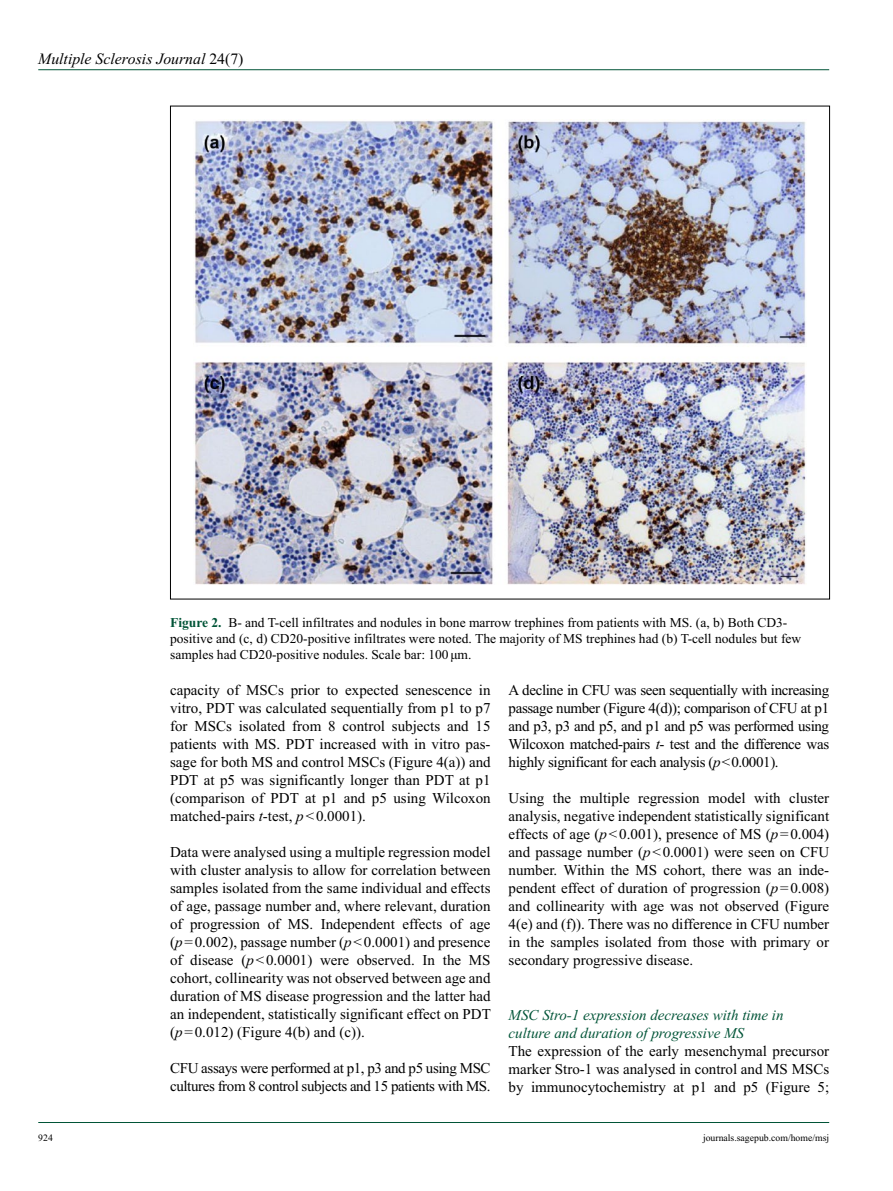
<style>
.page{position:relative;width:893px;height:1191px;background:#fff}
.page>*{position:absolute;margin:0;border:0;box-sizing:border-box;transform-origin:0 0}
.t1{font:italic 15.75px "Times New Roman";color:#000}
.t2{font:15px/18px "Times New Roman";color:#000;text-align:justify}
.t3{font:15px/18px "Times New Roman";letter-spacing:-.025em;color:#000}
.t4{font:italic 15px/18px "Times New Roman";color:#005437}
.t5{font:13.5px/15.8px "Times New Roman";color:#000}
.t6{font:9.75px "Times New Roman";color:#000}
.s1{font-style:normal}
.s2{font-weight:700;color:#005437}
.s3{font-style:italic}
</style>
<div class="page">
<hr style="left:38px;top:69px;width:791px;height:1px;background:#005437">
<hr style="left:38px;top:1122px;width:791px;height:1px;background:#005437">
<img style="left:194px;top:120px;width:612px;height:465px">
<p class="t1" style="left:38px;top:50px;width:207px">Multiple Sclerosis Journal <span class="s1">24(7)</span></p>
<p class="t5" style="left:170px;top:615px;width:633px"><span class="s2">Figure 2.</span> B- and T-cell infiltrates and nodules in bone marrow trephines from patients with MS. (a, b) Both CD3- positive and (c, d) CD20-positive infiltrates were noted. The majority of MS trephines had (b) T-cell nodules but few samples had CD20-positive nodules. Scale bar: 100µm.</p>
<p class="t2" style="left:170px;top:680px;width:322px">capacity of MSCs prior to expected senescence in vitro, PDT was calculated sequentially from p1 to p7 for MSCs isolated from 8 control subjects and 15 patients with MS. PDT increased with in vitro pas&shy;sage for both MS and control MSCs (Figure 4(a)) and PDT at p5 was significantly longer than PDT at p1 (comparison of PDT at p1 and p5 using Wilcoxon matched-pairs <span class="s3">t</span>-test, <span class="s3">p</span>&lt;0.0001).</p>
<p class="t2" style="left:170px;top:842px;width:322px">Data were analysed using a multiple regression model with cluster analysis to allow for correlation between samples isolated from the same individual and effects of age, passage number and, where relevant, duration of progression of MS. Independent effects of age (<span class="s3">p</span>=0.002), passage number (<span class="s3">p</span>&lt;0.0001) and presence of disease (<span class="s3">p</span>&lt;0.0001) were observed. In the MS cohort, collinearity was not observed between age and duration of MS disease progression and the latter had an independent, statistically significant effect on PDT (<span class="s3">p</span>=0.012) (Figure 4(b) and (c)).</p>
<p class="t3" style="left:170px;top:1058px;width:322px">CFU assays were performed at p1, p3 and p5 using MSC cultures from 8 control subjects and 15 patients with MS.</p>
<p class="t2" style="left:509px;top:680px;width:322px">A decline in CFU was seen sequentially with increasing passage number (Figure 4(d)); comparison of CFU at p1 and p3, p3 and p5, and p1 and p5 was performed using Wilcoxon matched-pairs <span class="s3">t</span>- test and the difference was highly significant for each analysis (<span class="s3">p</span>&lt;0.0001).</p>
<p class="t2" style="left:509px;top:788px;width:322px">Using the multiple regression model with cluster analysis, negative independent statistically significant effects of age (<span class="s3">p</span>&lt;0.001), presence of MS (<span class="s3">p</span>=0.004) and passage number (<span class="s3">p</span>&lt;0.0001) were seen on CFU number. Within the MS cohort, there was an inde&shy;pendent effect of duration of progression (<span class="s3">p</span>=0.008) and collinearity with age was not observed (Figure 4(e) and (f)). There was no difference in CFU number in the samples isolated from those with primary or secondary progressive disease.</p>
<p class="t4" style="left:509px;top:1006px;width:276px">MSC Stro-1 expression decreases with time in culture and duration of progressive MS</p>
<p class="t2" style="left:509px;top:1042px;width:322px">The expression of the early mesenchymal precursor marker Stro-1 was analysed in control and MS MSCs by immunocytochemistry at p1 and p5 (Figure 5;</p>
<p class="t6" style="left:38px;top:1132px;width:16px">924</p>
<p class="t6" style="left:703px;top:1132px;width:128px">journals.sagepub.com/home/msj</p>
</div>
